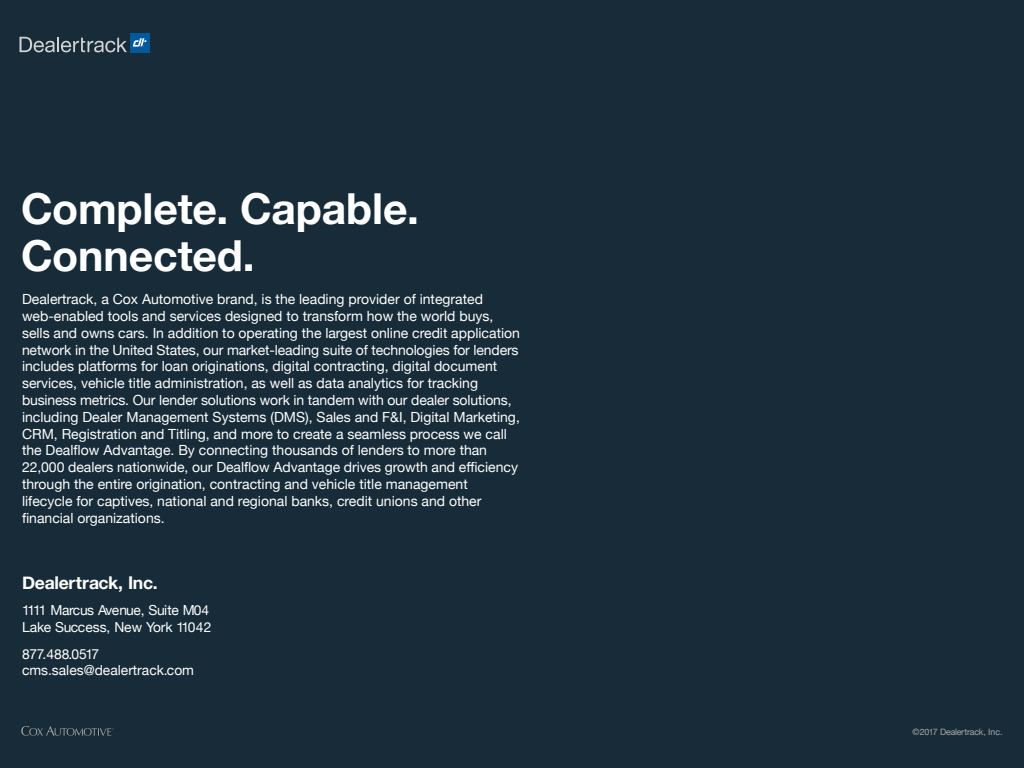
<style>
.page{position:relative;width:1024px;height:768px;background:#172c38}
.page>*{position:absolute;margin:0;border:0;box-sizing:border-box;transform-origin:0 0}
.t1{font:700 42.7px/47.4px "Helvetica Neue";letter-spacing:-.005em;color:#fff}
.t2{font:700 17.6px "Helvetica Neue";letter-spacing:-.02em;color:#fff}
.t3{font:14px/16.8px "Helvetica Neue";color:#fff}
.t4{font:13.8px/16.6px "Helvetica Neue";letter-spacing:-.02em;color:#fff}
.t5{font:13.8px/16.6px "Helvetica Neue";color:#fff}
.t6{font:8.8px "Helvetica Neue";letter-spacing:-.02em;color:#a7a9ac}
</style>
<div class="page">
<svg style="left:20px;top:37px;width:107px;height:15px"></svg>
<div style="left:130px;top:33px;width:19px;height:19px;background:#00599a"></div>
<svg style="left:133px;top:38px;width:14px;height:9px"></svg>
<svg style="left:21px;top:726px;width:93px;height:10px"></svg>
<h1 class="t1" style="left:21px;top:186px;width:400px">Complete. Capable.<br>Connected.</h1>
<p class="t3" style="left:22px;top:292px;width:500px">Dealertrack, a Cox Automotive brand, is the leading provider of integrated web-enabled tools and services designed to transform how the world buys, sells and owns cars. In addition to operating the largest online credit application network in the United States, our market-leading suite of technologies for lenders includes platforms for loan originations, digital contracting, digital document services, vehicle title administration, as well as data analytics for tracking business metrics. Our lender solutions work in tandem with our dealer solutions, including Dealer Management Systems (DMS), Sales and F&amp;I, Digital Marketing, CRM, Registration and Titling, and more to create a seamless process we call the Dealflow Advantage. By connecting thousands of lenders to more than 22,000 dealers nationwide, our Dealflow Advantage drives growth and efficiency through the entire origination, contracting and vehicle title management lifecycle for captives, national and regional banks, credit unions and other financial organizations.</p>
<p class="t2" style="left:22px;top:569px;width:137px">Dealertrack, Inc.</p>
<p class="t4" style="left:22px;top:603px;width:191px">1111 Marcus Avenue, Suite M04<br>Lake Success, New York 11042</p>
<p class="t5" style="left:22px;top:646px;width:174px">877.488.0517 cms.sales@dealertrack.com</p>
<p class="t6" style="left:913px;top:726px;width:91px">©2017 Dealertrack, Inc.</p>
</div>
